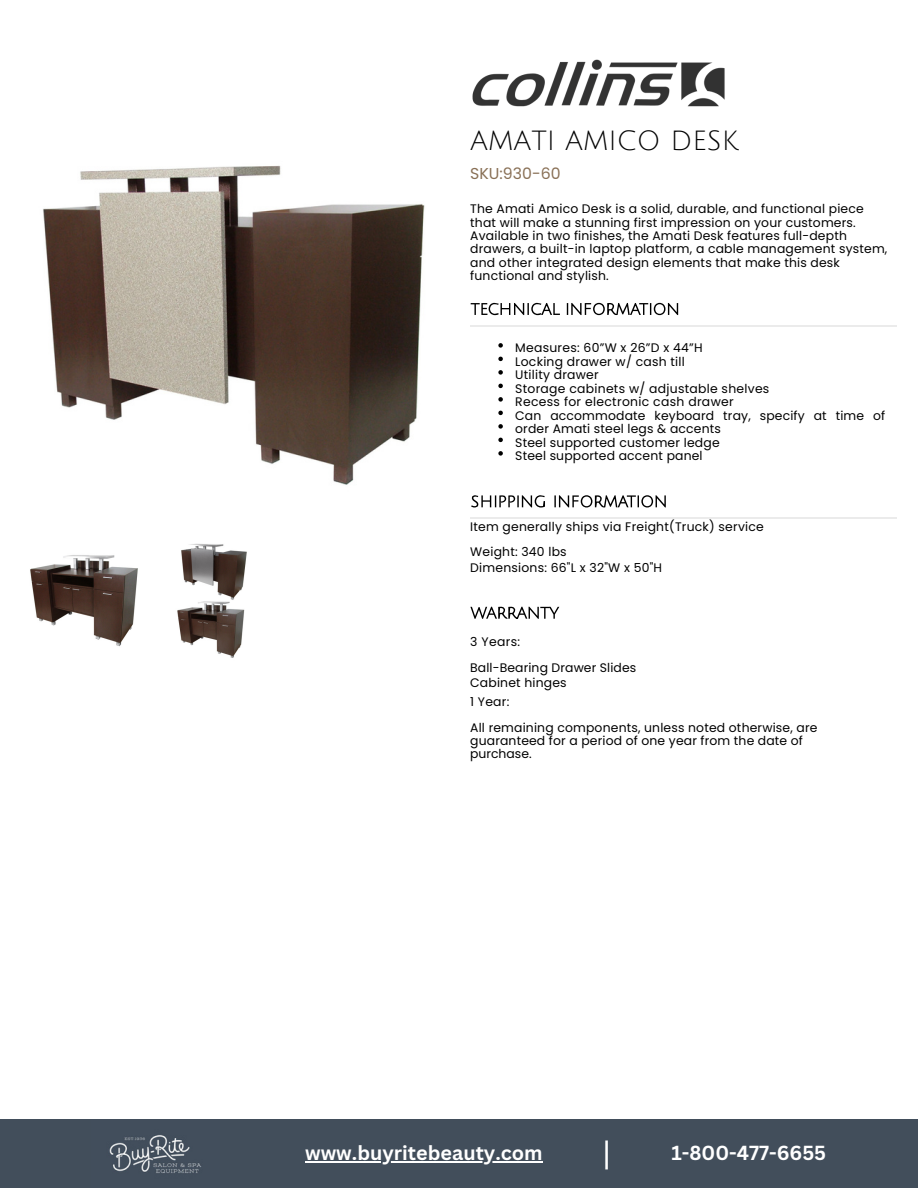
<style>
.page{position:relative;width:918px;height:1188px;background:#fff}
.page>*{position:absolute;margin:0;border:0;box-sizing:border-box;transform-origin:0 0}
.t1{font:33.9px "Canva Sans";color:#fff}
.t2{font:27px "Julius Sans One";color:#000}
.t3{font:700 19.8px "Canva Sans";color:#fff}
.t4{font:15.75px "Poppins";color:#897056}
.t5{font:12.3px/13.4px "Poppins";letter-spacing:.015em;color:#000}
</style>
<div class="page">
<img style="left:472px;top:59px;width:253px;height:48px">
<img style="left:43px;top:165px;width:382px;height:320px">
<img style="left:30px;top:555px;width:108px;height:92px">
<img style="left:177px;top:543px;width:70px;height:115px">
<hr style="left:470px;top:325px;width:427px;height:1px;background:#ebebeb">
<svg style="left:471px;top:303px;width:207px;height:12px"></svg>
<svg style="left:470px;top:607px;width:89px;height:12px"></svg>
<hr style="left:470px;top:517px;width:427px;height:2px;background:#ebebeb">
<svg style="left:471px;top:495px;width:195px;height:13px"></svg>
<svg style="left:498px;top:343px;width:5px;height:5px"></svg>
<svg style="left:498px;top:357px;width:5px;height:4px"></svg>
<svg style="left:498px;top:370px;width:5px;height:5px"></svg>
<svg style="left:498px;top:384px;width:5px;height:4px"></svg>
<svg style="left:498px;top:397px;width:5px;height:5px"></svg>
<svg style="left:498px;top:411px;width:5px;height:4px"></svg>
<svg style="left:498px;top:424px;width:5px;height:5px"></svg>
<svg style="left:498px;top:438px;width:5px;height:4px"></svg>
<svg style="left:498px;top:451px;width:5px;height:5px"></svg>
<div style="left:0;top:1120px;width:918px;height:68px;background:#424e5b"></div>
<img style="left:109px;top:1135px;width:92px;height:38px">
<hr style="left:305px;top:1162px;width:238px;height:1px;background:#fff">
<h1 class="t2" style="left:470px;top:126px;width:270px">AMATI AMICO DESK</h1>
<h3 class="t4" style="left:470px;top:162px;width:92px">SKU:930-60</h3>
<p class="t5" style="left:470px;top:202px;width:419px">The Amati Amico Desk is a solid, durable, and functional piece that will make a stunning first impression on your customers.<br>Available in two finishes, the Amati Desk features full-depth drawers, a built-in laptop platform, a cable management system, and other integrated design elements that make this desk functional and stylish.</p>
<p class="t5" style="left:515px;top:342px;width:189px">Measures: 60”W x 26”D x 44”H</p>
<p class="t5" style="left:515px;top:355px;width:171px">Locking drawer w/ cash till</p>
<p class="t5" style="left:515px;top:369px;width:85px">Utility drawer</p>
<p class="t5" style="left:515px;top:382px;width:256px">Storage cabinets w/ adjustable shelves</p>
<p class="t5" style="left:515px;top:396px;width:220px">Recess for electronic cash drawer</p>
<p class="t5" style="left:515px;top:409px;width:372px">Can accommodate keyboard tray, specify at time of order Amati steel legs &amp; accents</p>
<p class="t5" style="left:515px;top:436px;width:206px">Steel supported customer ledge</p>
<p class="t5" style="left:515px;top:450px;width:189px">Steel supported accent panel</p>
<p class="t5" style="left:470px;top:520px;width:295px">Item generally ships via Freight(Truck) service</p>
<p class="t5" style="left:470px;top:545px;width:98px">Weight: 340 lbs</p>
<p class="t5" style="left:470px;top:561px;width:193px">Dimensions: 66"L x 32"W x 50"H</p>
<p class="t5" style="left:470px;top:635px;width:51px">3 Years:</p>
<p class="t5" style="left:470px;top:661px;width:168px">Ball-Bearing Drawer Slides</p>
<p class="t5" style="left:470px;top:676px;width:98px">Cabinet hinges</p>
<p class="t5" style="left:470px;top:695px;width:41px">1 Year:</p>
<p class="t5" style="left:470px;top:721px;width:349px">All remaining components, unless noted otherwise, are</p>
<p class="t5" style="left:470px;top:734px;width:334px">guaranteed for a period of one year from the date of</p>
<p class="t5" style="left:470px;top:748px;width:63px">purchase.</p>
<p class="t3" style="left:305px;top:1139px;width:239px">www.buyritebeauty.com</p>
<p class="t1" style="left:602px;top:1130px;width:11px">|</p>
<p class="t3" style="left:671px;top:1139px;width:156px">1-800-477-6655</p>
</div>
